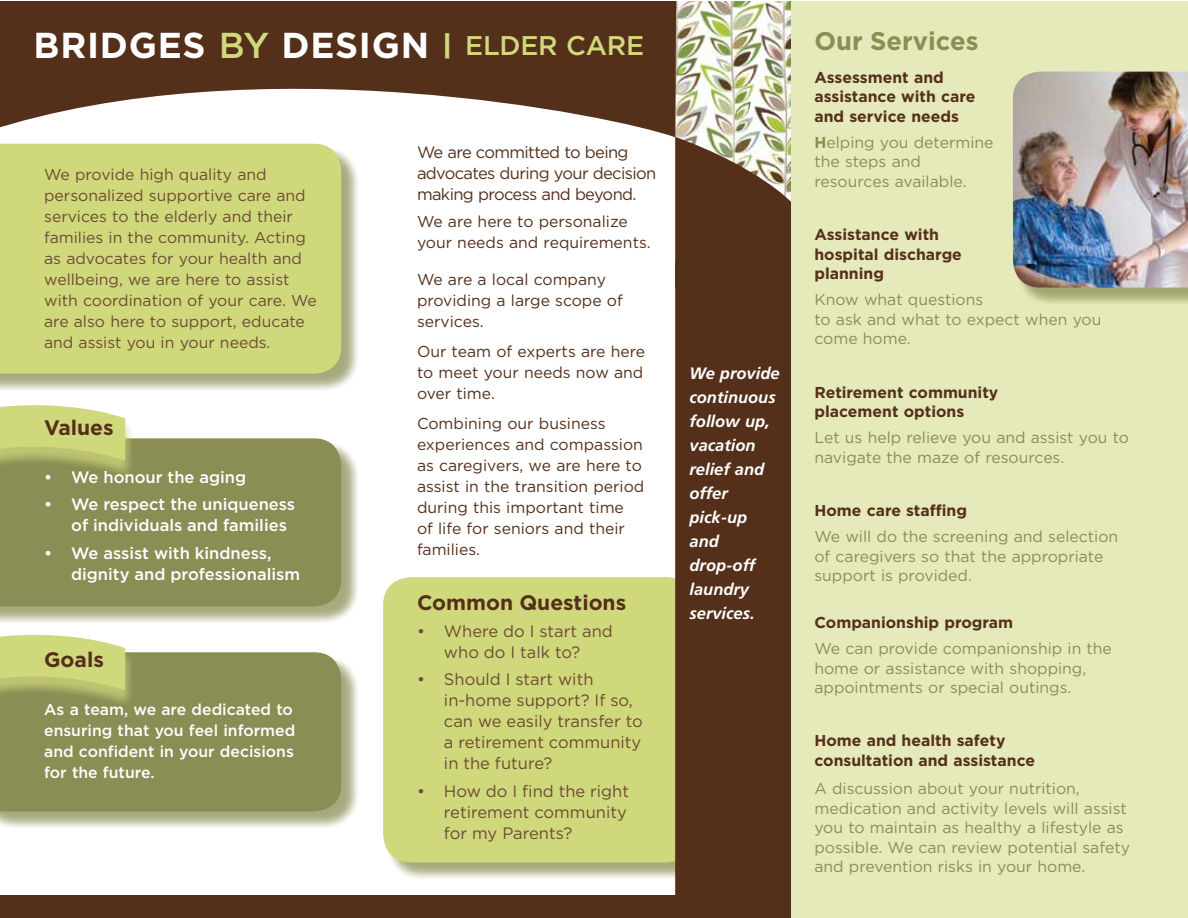
<style>
.page{position:relative;width:1188px;height:918px;background:#fff}
.page>*{position:absolute;margin:0;border:0;box-sizing:border-box;transform-origin:0 0}
.t1{font:700 36px "Gotham";letter-spacing:.02em;color:#fff}
.t2{font:700 25.5px "Gotham";color:#8a8e54}
.t3{font:700 21px "Gotham";color:#54301a}
.t4{font:16.5px/21px "Gotham";color:#6c4b34}
.t5{font:500 16.5px/21px "Gotham";color:#fff}
.t6{font:italic 700 16.5px/24px "Frutiger";color:#fff}
.t7{font:16.5px/21px "Gotham";letter-spacing:-.04em;color:#54301a}
.t8{font:15.75px/19.5px "Gotham";color:#8a8e54}
.t9{font:15.75px/21px "Gotham";color:#54301a}
.t10{font:15.75px/21px "Gotham";color:#6c4b34}
.t11{font:700 15.75px/19.5px "Gotham";color:#54301a}
.t12{font:500 15.75px/21px "Gotham";color:#fff}
.s1{font-weight:500;color:#d0d87c}
.s2{font-size:27.45px;color:#d0d87c}
.s3{font-weight:500;font-size:27px;color:#d0d87c}
.s4{font-weight:700}
</style>
<div class="page">
<div style="left:0;top:146px;width:360px;height:246px;background:#8a8e54;opacity:.75"></div>
<div style="left:0;top:144px;width:341px;height:230px;background:#d0d87c"></div>
<div style="left:0;top:441px;width:360px;height:184px;background:#8a8e54;opacity:.75"></div>
<div style="left:0;top:438px;width:341px;height:168px;background:#8a8e54"></div>
<div style="left:0;top:655px;width:360px;height:176px;background:#8a8e54;opacity:.75"></div>
<div style="left:0;top:652px;width:341px;height:160px;background:#8a8e54"></div>
<div style="left:385px;top:579px;width:328px;height:302px;background:#8a8e54;opacity:.75"></div>
<div style="left:384px;top:578px;width:309px;height:284px;background:#d0d87c;border-radius:27px"></div>
<div style="left:383px;top:577px;width:311px;height:285px;border:2px solid #d0d87c;border-radius:27px"></div>
<div style="left:0;top:895px;width:792px;height:23px;background:#54301a"></div>
<div style="left:675px;top:202px;width:117px;height:59px;background:#54301a"></div>
<div style="left:675px;top:261px;width:117px;height:657px;background:#54301a"></div>
<img style="left:675px;top:2px;width:117px;height:200px">
<svg style="left:0;top:2px;width:676px;height:135px;fill:#54301a"></svg>
<div style="left:792px;top:2px;width:396px;height:916px;background:#e6e9ba"></div>
<div style="left:0;top:407px;width:134px;height:72px;background:#d0d87c;opacity:.75"></div>
<svg style="left:0;top:405px;width:125px;height:56px;background:#cdd480"></svg>
<div style="left:0;top:637px;width:134px;height:71px;background:#d0d87c;opacity:.75"></div>
<svg style="left:0;top:624px;width:125px;height:66px"></svg>
<div style="left:1015px;top:74px;width:173px;height:233px;background:#8a8e54;opacity:.75"></div>
<img style="left:1013px;top:72px;width:175px;height:216px">
<h1 class="t1" style="left:34px;top:25px;width:612px">BRIDGES <span class="s1">BY</span> DESIGN <span class="s2">|</span> <span class="s3">ELDER CARE</span></h1>
<p class="t10" style="left:44px;top:164px;width:274px">We provide high quality and personalized supportive care and services to the elderly and their families in the community. Acting as advocates for your health and wellbeing, we are here to assist with coordination of your care. We are also here to support, educate and assist you in your needs.</p>
<h3 class="t3" style="left:44px;top:415px;width:71px">Values</h3>
<p class="t5" style="left:44px;top:466px;width:204px">• We honour the aging</p>
<p class="t5" style="left:71px;top:494px;width:226px;text-indent:-27px">• We respect the uniqueness of individuals and families</p>
<p class="t5" style="left:71px;top:542px;width:230px;text-indent:-27px">• We assist with kindness, dignity and professionalism</p>
<h3 class="t3" style="left:44px;top:647px;width:61px">Goals</h3>
<p class="t12" style="left:44px;top:698px;width:253px">As a team, we are dedicated to ensuring that you feel informed and confident in your decisions for the future.</p>
<p class="t7" style="left:417px;top:141px;width:241px">We are committed to being advocates during your decision making process and beyond.</p>
<p class="t9" style="left:417px;top:211px;width:235px">We are here to personalize your needs and requirements.</p>
<p class="t9" style="left:417px;top:269px;width:207px">We are a local company providing a large scope of services.</p>
<p class="t9" style="left:417px;top:341px;width:230px;text-align:justify">Our team of experts are here to meet your needs now and over time.</p>
<p class="t9" style="left:417px;top:413px;width:229px">Combining our business experiences and compassion as caregivers, we are here to assist in the transition period during this important time<br>of life for seniors and their families.</p>
<h3 class="t3" style="left:417px;top:590px;width:211px">Common Questions</h3>
<p class="t4" style="left:417px;top:620px;width:197px;text-align:center">• Where do I start and who do I talk to?</p>
<p class="t4" style="left:444px;top:669px;width:200px;text-indent:-27px">• Should I start with in-home support? If so, can we easily transfer to a retirement community in the future?</p>
<p class="t4" style="left:444px;top:781px;width:187px;text-indent:-27px">• How do I find the right retirement community for my Parents?</p>
<p class="t6" style="left:690px;top:361px;width:92px">We provide continuous follow up, vacation relief and offer pick-up and drop-off laundry services.</p>
<h2 class="t2" style="left:814px;top:26px;width:166px">Our Services</h2>
<p class="t11" style="left:814px;top:67px;width:163px">Assessment and assistance with care and service needs</p>
<p class="t8" style="left:814px;top:132px;width:181px"><span class="s4">H</span>elping you determine the steps and resources available.</p>
<p class="t11" style="left:814px;top:224px;width:149px">Assistance with hospital discharge planning</p>
<p class="t8" style="left:814px;top:290px;width:288px">Know what questions<br>to ask and what to expect when you come home.</p>
<p class="t11" style="left:814px;top:382px;width:185px">Retirement community placement options</p>
<p class="t8" style="left:814px;top:428px;width:316px">Let us help relieve you and assist you to navigate the maze of resources.</p>
<p class="t11" style="left:814px;top:500px;width:154px">Home care staffing</p>
<p class="t8" style="left:814px;top:527px;width:305px">We will do the screening and selection of caregivers so that the appropriate support is provided.</p>
<p class="t11" style="left:814px;top:612px;width:200px">Companionship program</p>
<p class="t8" style="left:814px;top:639px;width:299px">We can provide companionship in the home or assistance with shopping, appointments or special outings.</p>
<p class="t11" style="left:814px;top:731px;width:222px">Home and health safety consultation and assistance</p>
<p class="t8" style="left:814px;top:779px;width:317px">A discussion about your nutrition, medication and activity levels will assist you to maintain as healthy a lifestyle as possible. We can review potential safety and prevention risks in your home.</p>
</div>
